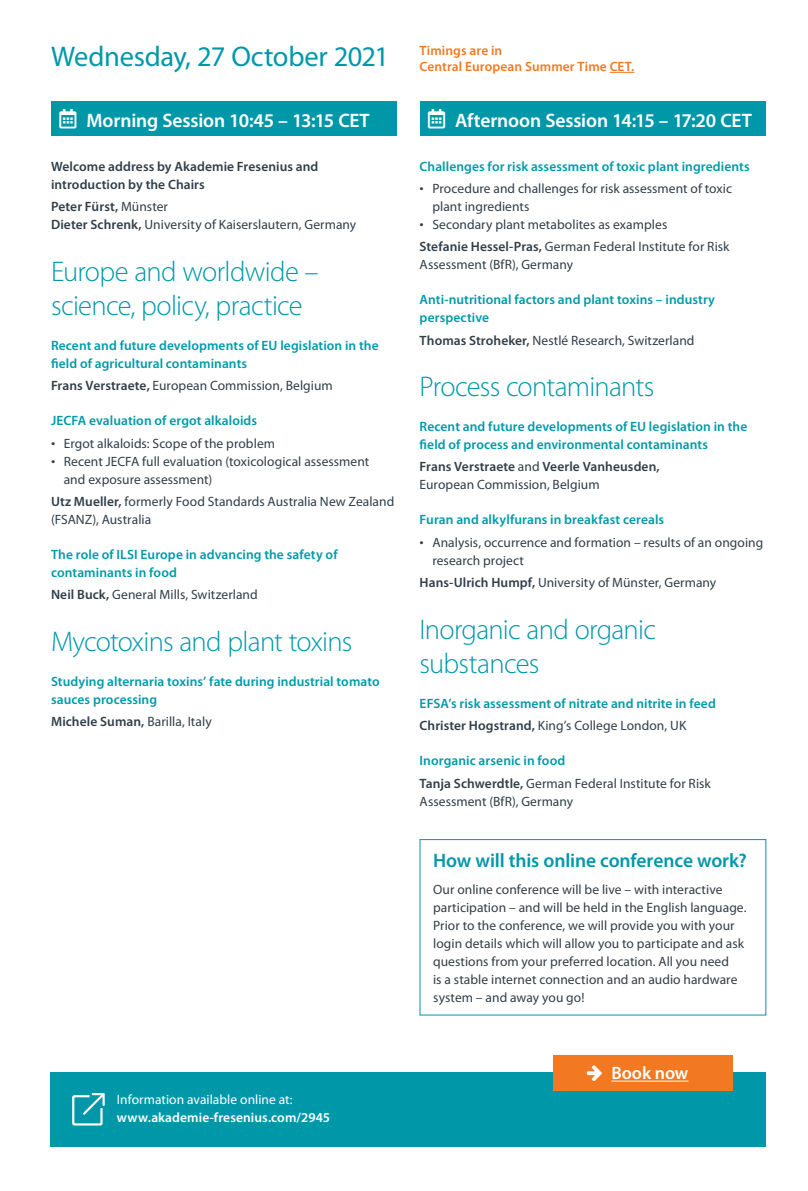
<style>
.page{position:relative;width:808px;height:1191px;background:#fff}
.page>*{position:absolute;margin:0;border:0;box-sizing:border-box;transform-origin:0 0}
.t1{font:300 28.5px/34.5px "Myriad Pro";letter-spacing:-.025em;color:#0098a9}
.t2{font:28.5px "Myriad Pro";letter-spacing:-.01em;color:#0098a9}
.t3{font:600 19.5px "Myriad Pro";letter-spacing:-.005em;color:#fff}
.t4{font:600 19.5px "Myriad Pro";letter-spacing:-.005em;color:#0098a9}
.t5{font:600 18px "Myriad Pro";letter-spacing:-.005em;color:#fff}
.t6{font:13.5px/18px "Myriad Pro";letter-spacing:.005em;color:#303e49}
.t7{font:600 13.5px/18px "Myriad Pro";letter-spacing:.005em;color:#009aa8}
.t8{font:13.5px/18px "Myriad Pro";letter-spacing:.005em;color:#323e48}
.t9{font:600 13.5px/18px "Myriad Pro";letter-spacing:.005em;color:#303e49}
.t10{font:600 13.5px "Myriad Pro";letter-spacing:.005em;color:#fff}
.t11{font:13.5px "Myriad Pro";letter-spacing:.005em;color:#fff}
.t12{font:600 13.5px "Myriad Pro";letter-spacing:.005em;color:#f27921}
.s1{font-family:"Arial";font-size:12px}
.s2{font-weight:600}
.s3{font-weight:400}
.s4{color:#303e49}
.s5{font-weight:400;color:#303e49}
.s6{font-weight:600;color:#009aa8}
</style>
<div class="page">
<div style="left:50px;top:1071px;width:715px;height:75px;background:#0098a9"></div>
<svg style="left:72px;top:1093px;width:33px;height:32px"></svg>
<div style="left:553px;top:1055px;width:179px;height:35px;background:#f27921"></div>
<hr style="left:611px;top:1080px;width:77px;height:1px;background:#fff">
<div style="left:51px;top:102px;width:346px;height:34px;background:#0098a9"></div>
<svg style="left:610px;top:72px;width:24px;height:1px"></svg>
<div style="left:420px;top:102px;width:345px;height:34px;background:#0098a9"></div>
<div style="left:420px;top:839px;width:346px;height:176px;border:1px solid #0098a9"></div>
<h1 class="t2" style="left:51px;top:39px;width:453px">Wednesday, 27 October 2021 <sup>Timings</sup> <sup>are</sup> <sup>in</sup></h1>
<p class="t12" style="left:420px;top:58px;width:216px">Central European Summer Time CET.</p>
<h2 class="t3" style="left:428px;top:108px;width:325px">▲ Afternoon Session 14:15 – 17:20 CET</h2>
<p class="t7" style="left:420px;top:157px;width:332px">Challenges for risk assessment of toxic plant ingredients</p>
<p class="t6" style="left:432px;top:179px;width:301px;text-indent:-13px"><span class="s1">•</span> Procedure and challenges for risk assessment of toxic plant ingredients</p>
<p class="t6" style="left:420px;top:213px;width:311px;line-height:22.2px"><span class="s1">•</span> Secondary plant metabolites as examples<br><span class="s2">Stefanie Hessel-Pras,</span> German Federal Institute for Risk</p>
<p class="t6" style="left:420px;top:256px;width:155px">Assessment (BfR), Germany</p>
<p class="t7" style="left:420px;top:290px;width:297px">Anti-nutritional factors and plant toxins – industry perspective</p>
<p class="t6" style="left:420px;top:331px;width:276px"><span class="s2">Thomas Stroheker,</span> Nestlé Research, Switzerland</p>
<h1 class="t1" style="left:420px;top:369px;width:236px">Process contaminants</h1>
<p class="t7" style="left:420px;top:417px;width:329px">Recent and future developments of EU legislation in the field of process and environmental contaminants</p>
<p class="t9" style="left:420px;top:457px;width:242px">Frans Verstraete <span class="s3">and</span> Veerle Vanheusden,<br><span class="s3">European Commission, Belgium</span></p>
<p class="t7" style="left:420px;top:510px;width:246px">Furan and alkylfurans in breakfast cereals</p>
<p class="t6" style="left:432px;top:533px;width:332px;text-indent:-13px"><span class="s1">•</span> Analysis, occurrence and formation – results of an ongoing research project</p>
<p class="t6" style="left:420px;top:573px;width:298px"><span class="s2">Hans-Ulrich Humpf,</span> University of Münster, Germany</p>
<h1 class="t1" style="left:420px;top:611px;width:238px">Inorganic and organic substances</h1>
<p class="t7" style="left:420px;top:692px;width:298px;line-height:22.2px">EFSA’s risk assessment of nitrate and nitrite in feed<br><span class="s4">Christer Hogstrand,</span> <span class="s5">King’s College London, UK</span></p>
<p class="t6" style="left:420px;top:749px;width:293px;line-height:22.2px"><span class="s6">Inorganic arsenic in food<br></span><span class="s2">Tanja Schwerdtle,</span> German Federal Institute for Risk</p>
<p class="t6" style="left:420px;top:792px;width:155px">Assessment (BfR), Germany</p>
<h2 class="t3" style="left:60px;top:108px;width:312px">▲ Morning Session 10:45 – 13:15 CET</h2>
<p class="t9" style="left:51px;top:157px;width:269px">Welcome address by Akademie Fresenius and introduction by the Chairs</p>
<p class="t6" style="left:51px;top:197px;width:307px"><span class="s2">Peter Fürst,</span> Münster<br><span class="s2">Dieter Schrenk,</span> University of Kaiserslautern, Germany</p>
<h1 class="t1" style="left:51px;top:253px;width:269px">Europe and worldwide – science, policy, practice</h1>
<p class="t7" style="left:51px;top:336px;width:329px">Recent and future developments of EU legislation in the field of agricultural contaminants</p>
<p class="t6" style="left:51px;top:377px;width:283px"><span class="s2">Frans Verstraete,</span> European Commission, Belgium</p>
<p class="t7" style="left:51px;top:411px;width:208px">JECFA evaluation of ergot alkaloids</p>
<p class="t6" style="left:51px;top:434px;width:226px"><span class="s1">•</span> Ergot alkaloids: Scope of the problem</p>
<p class="t6" style="left:64px;top:452px;width:307px;text-indent:-13px"><span class="s1">•</span> Recent JECFA full evaluation (toxicological assessment and exposure assessment)</p>
<p class="t6" style="left:51px;top:492px;width:345px"><span class="s2">Utz Mueller,</span> formerly Food Standards Australia New Zealand (FSANZ), Australia</p>
<p class="t7" style="left:51px;top:545px;width:288px">The role of ILSI Europe in advancing the safety of contaminants in food</p>
<p class="t6" style="left:51px;top:585px;width:208px"><span class="s2">Neil Buck,</span> General Mills, Switzerland</p>
<h1 class="t1" style="left:51px;top:624px;width:303px">Mycotoxins and plant toxins</h1>
<p class="t7" style="left:51px;top:672px;width:330px">Studying alternaria toxins’ fate during industrial tomato sauces processing</p>
<p class="t9" style="left:51px;top:712px;width:162px">Michele Suman, <span class="s3">Barilla, Italy</span></p>
<h2 class="t4" style="left:433px;top:848px;width:315px">How will this online conference work?</h2>
<p class="t8" style="left:433px;top:880px;width:315px">Our online conference will be live – with interactive participation – and will be held in the English language.<br>Prior to the conference, we will provide you with your login details which will allow you to participate and ask questions from your preferred location. All you need<br>is a stable internet connection and an audio hardware system – and away you go!</p>
<p class="t11" style="left:117px;top:1091px;width:177px">Information available online at:</p>
<p class="t10" style="left:117px;top:1108px;width:215px">www.akademie-fresenius.com/2945</p>
<h3 class="t5" style="left:611px;top:1061px;width:79px">Book now</h3>
</div>
